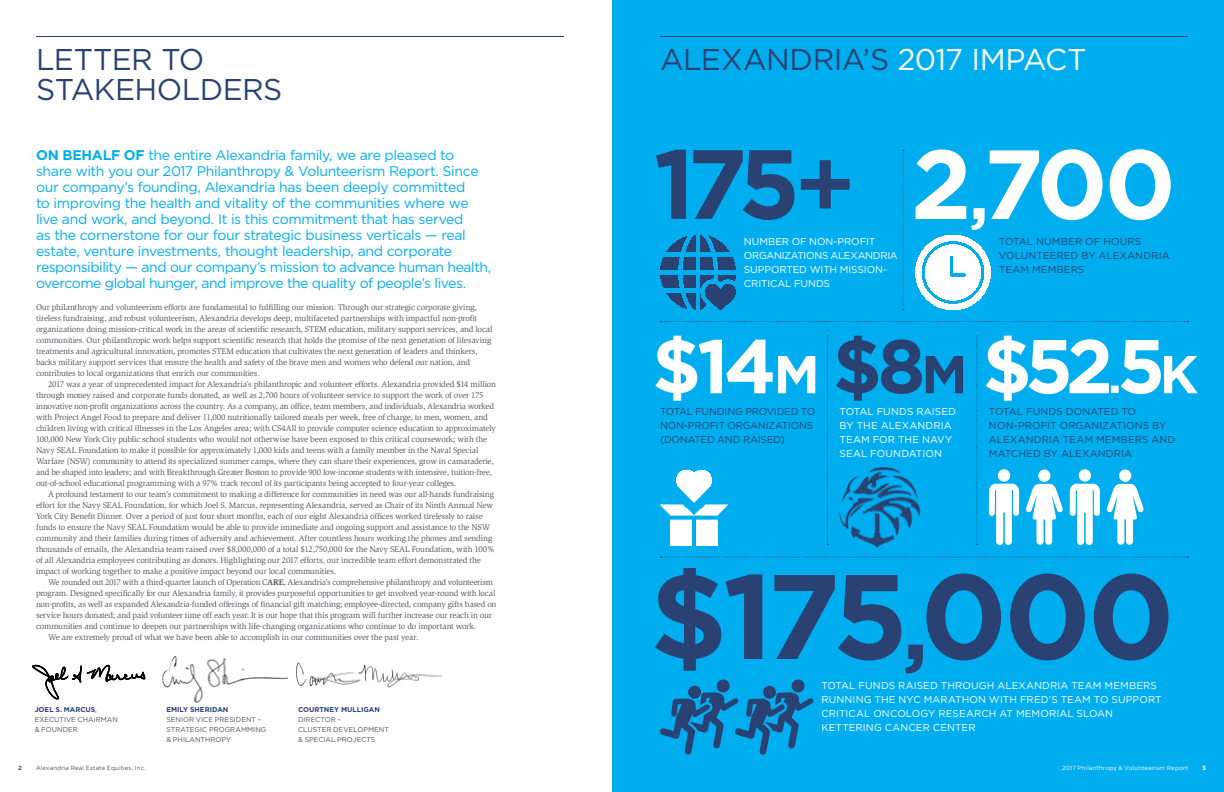
<style>
.page{position:relative;width:1224px;height:792px;background:#fff}
.page>*{position:absolute;margin:0;border:0;box-sizing:border-box;transform-origin:0 0}
.t1{font:700 120px "Gotham";letter-spacing:-.045em;color:#2a4273}
.t2{font:700 98px "Gotham";color:#fff}
.t3{font:700 98px "Gotham";color:#2a4273}
.t4{font:700 76px "Gotham";color:#fff}
.t5{font:700 76px "Gotham";color:#2a4273}
.t6{font:700 53.2px "Gotham";color:#fff}
.t7{font:700 53.2px "Gotham";color:#2a4273}
.t8{font:30px/30px "Gotham";letter-spacing:-.02em;color:#2a4273}
.t9{font:14px/16px "Gotham";letter-spacing:-.03em;color:#00aeef}
.t10{font:10px/14px "Gotham";letter-spacing:.005em;color:#fff}
.t11{font:10px/14px "Gotham";letter-spacing:.005em;color:#2a4273}
.t12{font:10px/14px "Gotham";letter-spacing:-.015em;color:#fff}
.t13{font:10px/14px "Gotham";letter-spacing:-.02em;color:#2a4273}
.t14{font:10px "Gotham";letter-spacing:-.025em;color:#2a4273}
.t15{font:8.5px/11px "Slimbach";letter-spacing:-.02em;color:#4d555b}
.t16{font:7px/10px "Gotham";color:#4d555b}
.t17{font:700 7px "Gotham";letter-spacing:.005em;color:#2a4273}
.t18{font:6px "Gotham";letter-spacing:.025em;color:#fff}
.t19{font:6px "Gotham";letter-spacing:.025em;color:#4d555b}
.t20{font:700 6px "Gotham";color:#4d555b}
.t21{font:700 6px "Gotham";color:#fff}
.s1{color:#fff}
.s2{font-weight:700}
.s3{font-weight:700;color:#2a4273}
.s4{color:#2a4273}
.s5{font-weight:500}
.s6{font-size:68px}
.s7{font-size:46px}
.s8{font-size:53.2px}
.s9{font-size:90px}
</style>
<div class="page">
<div style="left:612px;top:0;width:612px;height:792px;background:#00aeef"></div>
<hr style="left:36px;top:36px;width:528px;height:1px;background:#2a4273">
<svg style="left:32px;top:664px;width:113px;height:35px"></svg>
<hr style="left:660px;top:36px;width:528px;height:1px;background:#2a4273">
<svg style="left:660px;top:321px;width:529px;height:1px"></svg>
<svg style="left:660px;top:557px;width:529px;height:1px"></svg>
<svg style="left:827px;top:335px;width:2px;height:210px"></svg>
<svg style="left:903px;top:150px;width:1px;height:160px"></svg>
<svg style="left:976px;top:335px;width:2px;height:210px"></svg>
<img style="left:915px;top:235px;width:76px;height:75px">
<img style="left:660px;top:235px;width:76px;height:75px">
<img style="left:660px;top:469px;width:68px;height:76px">
<img style="left:839px;top:467px;width:82px;height:81px">
<svg style="left:989px;top:484px;width:30px;height:61px"></svg>
<div style="left:998px;top:469px;width:12px;height:13px;background:#fff;border-radius:50%"></div>
<svg style="left:1026px;top:484px;width:37px;height:61px"></svg>
<div style="left:1038px;top:469px;width:12px;height:13px;background:#fff;border-radius:50%"></div>
<svg style="left:1070px;top:484px;width:30px;height:61px"></svg>
<div style="left:1079px;top:469px;width:12px;height:13px;background:#fff;border-radius:50%"></div>
<svg style="left:1106px;top:484px;width:38px;height:61px"></svg>
<div style="left:1119px;top:469px;width:12px;height:13px;background:#fff;border-radius:50%"></div>
<svg style="left:660px;top:679px;width:154px;height:76px"></svg>
<img style="left:162px;top:656px;width:125px;height:47px">
<img style="left:296px;top:662px;width:146px;height:25px">
<h3 class="t8" style="left:36px;top:44px;width:248px">LETTER TO<br>STAKEHOLDERS</h3>
<h3 class="t8" style="left:660px;top:44px;width:428px">ALEXANDRIA’S <span class="s1">2017 IMPACT</span></h3>
<p class="t9" style="left:36px;top:147px;width:457px"><span class="s2">ON BEHALF OF</span> the entire Alexandria family, we are pleased to share with you our 2017 Philanthropy &amp; Volunteerism Report. Since our company’s founding, Alexandria has been deeply committed<br>to improving the health and vitality of the communities where we live and work, and beyond. It is this commitment that has served<br>as the cornerstone for our four strategic business verticals — real estate, venture investments, thought leadership, and corporate responsibility — and our company’s mission to advance human health, overcome global hunger, and improve the quality of people’s lives.</p>
<p class="t15" style="left:36px;top:302px;width:458px">Our philanthropy and volunteerism efforts are fundamental to fulfilling our mission. Through our strategic corporate giving, tireless fundraising, and robust volunteerism, Alexandria develops deep, multifaceted partnerships with impactful non-profit organizations doing mission-critical work in the areas of scientific research, STEM education, military support services, and local communities. Our philanthropic work helps support scientific research that holds the promise of the next generation of lifesaving treatments and agricultural innovation, promotes STEM education that cultivates the next generation of leaders and thinkers, backs military support services that ensure the health and safety of the brave men and women who defend our nation, and contributes to local organizations that enrich our communities.</p>
<p class="t15" style="left:36px;top:379px;width:462px;text-indent:12px">2017 was a year of unprecedented impact for Alexandria’s philanthropic and volunteer efforts. Alexandria provided $14 million through money raised and corporate funds donated, as well as 2,700 hours of volunteer service to support the work of over 175 innovative non-profit organizations across the country. As a company, an office, team members, and individuals, Alexandria worked with Project Angel Food to prepare and deliver 11,000 nutritionally tailored meals per week, free of charge, to men, women, and children living with critical illnesses in the Los Angeles area; with CS4All to provide computer science education to approximately 100,000 New York City public school students who would not otherwise have been exposed to this critical coursework; with the Navy SEAL Foundation to make it possible for approximately 1,000 kids and teens with a family member in the Naval Special Warfare (NSW) community to attend its specialized summer camps, where they can share their experiences, grow in camaraderie, and be shaped into leaders; and with Breakthrough Greater Boston to provide 900 low-income students with intensive, tuition-free, out-of-school educational programming with a 97% track record of its participants being accepted to four-year colleges.</p>
<p class="t15" style="left:36px;top:489px;width:461px;text-indent:12px">A profound testament to our team’s commitment to making a difference for communities in need was our all-hands fundraising effort for the Navy SEAL Foundation, for which Joel S. Marcus, representing Alexandria, served as Chair of its Ninth Annual New York City Benefit Dinner. Over a period of just four short months, each of our eight Alexandria offices worked tirelessly to raise funds to ensure the Navy SEAL Foundation would be able to provide immediate and ongoing support and assistance to the NSW community and their families during times of adversity and achievement. After countless hours working the phones and sending thousands of emails, the Alexandria team raised over $8,000,000 of a total $12,750,000 for the Navy SEAL Foundation, with 100% of all Alexandria employees contributing as donors. Highlighting our 2017 efforts, our incredible team effort demonstrated the impact of working together to make a positive impact beyond our local communities.</p>
<p class="t15" style="left:48px;top:577px;width:446px">We rounded out 2017 with a third-quarter launch of Operation C<span class="s2">ARE</span>, Alexandria’s comprehensive philanthropy and volunteerism</p>
<p class="t15" style="left:36px;top:588px;width:461px">program. Designed specifically for our Alexandria family, it provides purposeful opportunities to get involved year-round with local</p>
<p class="t15" style="left:36px;top:599px;width:462px">non-profits, as well as expanded Alexandria-funded offerings of financial gift matching; employee-directed, company gifts based on</p>
<p class="t15" style="left:36px;top:610px;width:458px">service hours donated; and paid volunteer time off each year. It is our hope that this program will further increase our reach in our</p>
<p class="t15" style="left:36px;top:621px;width:442px">communities and continue to deepen our partnerships with life-changing organizations who continue to do important work.</p>
<p class="t15" style="left:48px;top:632px;width:372px">We are extremely proud of what we have been able to accomplish in our communities over the past year.</p>
<p class="t16" style="left:35px;top:705px;width:85px"><span class="s3">JOEL S. MARCUS</span><span class="s4">,<br></span>EXECUTIVE CHAIRMAN &amp; FOUNDER</p>
<p class="t17" style="left:166px;top:706px;width:64px">EMILY SHERIDAN</p>
<p class="t16" style="left:166px;top:715px;width:102px">SENIOR VICE PRESIDENT –<br>STRATEGIC PROGRAMMING &amp; PHILANTHROPY</p>
<p class="t20" style="left:18px;top:765px;width:5px">2</p>
<p class="t19" style="left:36px;top:765px;width:111px">Alexandria Real Estate Equities, Inc.</p>
<p class="t17" style="left:298px;top:706px;width:83px">COURTNEY MULLIGAN</p>
<p class="t16" style="left:298px;top:715px;width:92px">DIRECTOR –<br>CLUSTER DEVELOPMENT &amp; SPECIAL PROJECTS</p>
<h2 class="t3" style="left:654px;top:127px;width:204px">175<span class="s5">+</span></h2>
<p class="t12" style="left:744px;top:234px;width:155px">NUMBER OF NON-PROFIT<br>ORGANIZATIONS ALEXANDRIA<br>SUPPORTED WITH MISSION-<br>CRITICAL FUNDS</p>
<h2 class="t2" style="left:911px;top:128px;width:267px">2<span class="s6">,</span>700</h2>
<p class="t11" style="left:999px;top:234px;width:172px">TOTAL NUMBER OF HOURS<br>VOLUNTEERED BY ALEXANDRIA<br>TEAM MEMBERS</p>
<h3 class="t4" style="left:652px;top:322px;width:126px">$14</h3>
<p class="t14" style="left:660px;top:406px;width:157px">TOTAL FUNDING PROVIDED TO</p>
<h3 class="t6" style="left:774px;top:344px;width:48px">m</h3>
<p class="t13" style="left:660px;top:419px;width:155px">NON-PROFIT ORGANIZATIONS (DONATED AND RAISED)</p>
<h3 class="t5" style="left:833px;top:322px;width:94px">$8</h3>
<p class="t10" style="left:840px;top:405px;width:118px">TOTAL FUNDS RAISED</p>
<h3 class="t7" style="left:921px;top:344px;width:48px">m</h3>
<p class="t10" style="left:840px;top:419px;width:114px;text-align:justify">BY THE ALEXANDRIA TEAM FOR THE NAVY SEAL FOUNDATION</p>
<h3 class="t4" style="left:983px;top:322px;width:217px">$52<span class="s7">.</span>5<span class="s8">k</span></h3>
<p class="t11" style="left:989px;top:405px;width:188px">TOTAL FUNDS DONATED TO<br>NON-PROFIT ORGANIZATIONS BY<br>ALEXANDRIA TEAM MEMBERS AND<br>MATCHED BY ALEXANDRIA</p>
<h1 class="t1" style="left:650px;top:547px;width:527px">$175<span class="s9">,</span>000</h1>
<p class="t10" style="left:821px;top:678px;width:342px">TOTAL FUNDS RAISED THROUGH ALEXANDRIA TEAM MEMBERS RUNNING THE NYC MARATHON WITH FRED'S TEAM TO SUPPORT CRITICAL ONCOLOGY RESEARCH AT MEMORIAL SLOAN KETTERING CANCER CENTER</p>
<p class="t18" style="left:1062px;top:765px;width:128px">2017 Philanthropy &amp; Volunteerism Report</p>
<p class="t21" style="left:1202px;top:765px;width:5px">3</p>
</div>
